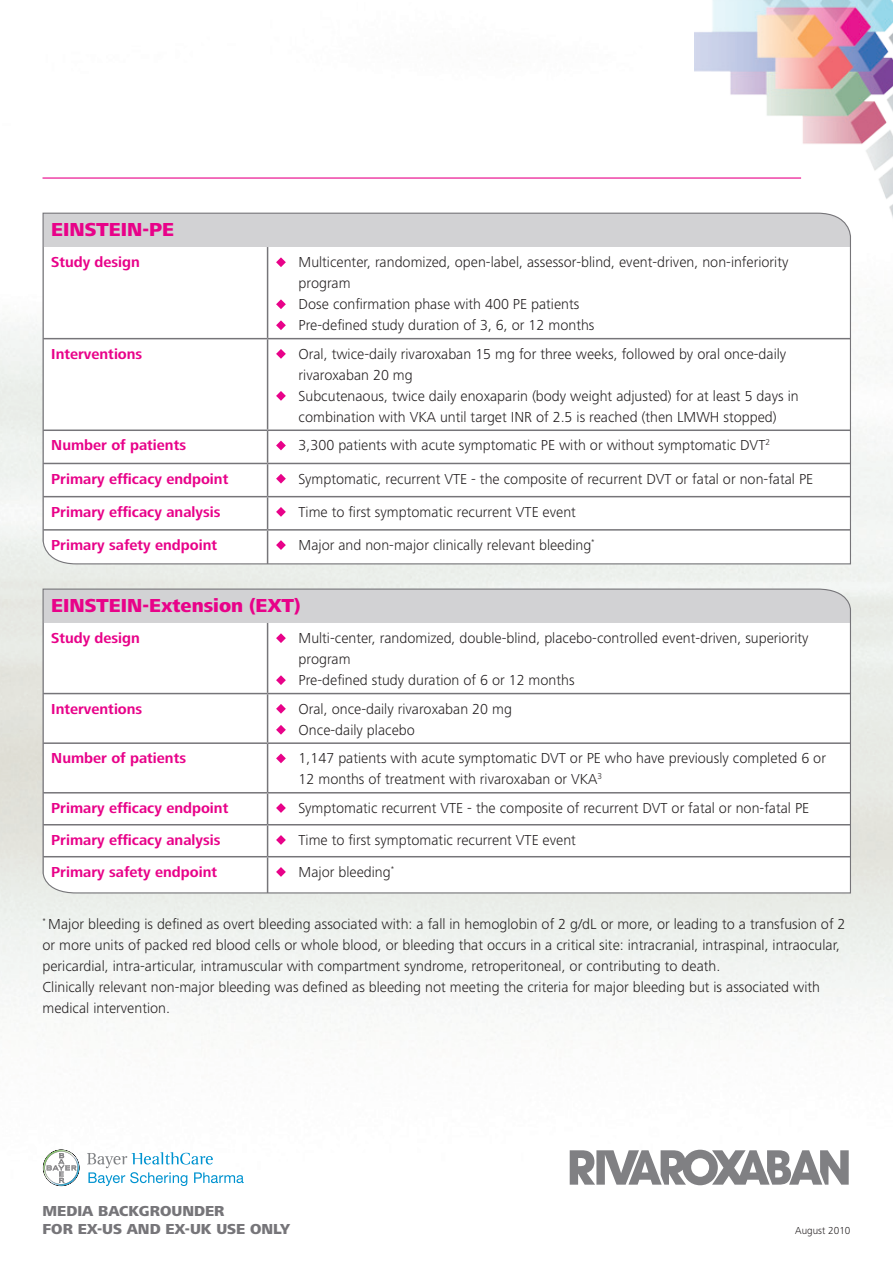
<style>
.page{position:relative;width:893px;height:1263px;background:#fff}
.page>*{position:absolute;margin:0;border:0;box-sizing:border-box;transform-origin:0 0}
.t1{font:800 19.5px "Frutiger Next LT";color:#e80289}
.t2{font:300 15px/21px "Frutiger Next LT";color:#231f20}
.t3{font:700 15px "Frutiger Next LT";color:#e80289}
.t4{font:800 15px/18px "Frutiger Next LT";color:#767579}
.t5{font:300 10.5px "Frutiger Next LT";color:#231f20}
</style>
<div class="page">
<img style="left:0;top:177px;width:893px;height:1010px">
<svg style="left:43px;top:1149px;width:36px;height:37px"></svg>
<svg style="left:87px;top:1152px;width:157px;height:34px"></svg>
<svg style="left:570px;top:1150px;width:279px;height:35px"></svg>
<img style="left:694px;top:0;width:199px;height:279px">
<hr style="left:43px;top:177px;width:758px;height:2px;background:#e80289">
<svg style="left:42px;top:212px;width:810px;height:353px"></svg>
<svg style="left:42px;top:588px;width:810px;height:306px"></svg>
<h1 class="t1" style="left:51px;top:219px;width:124px">EINSTEIN-PE</h1>
<p class="t3" style="left:51px;top:254px;width:90px">Study design</p>
<p class="t2" style="left:299px;top:252px;width:491px">Multicenter, randomized, open-label, assessor-blind, event-driven, non-inferiority program<br>Dose confirmation phase with 400 PE patients<br>Pre-defined study duration of 3, 6, or 12 months</p>
<p class="t3" style="left:51px;top:345px;width:93px">Interventions</p>
<p class="t2" style="left:299px;top:343px;width:502px">Oral, twice-daily rivaroxaban 15 mg for three weeks, followed by oral once-daily rivaroxaban 20 mg<br>Subcutenaous, twice daily enoxaparin (body weight adjusted) for at least 5 days in combination with VKA until target INR of 2.5 is reached (then LMWH stopped)</p>
<p class="t3" style="left:51px;top:437px;width:136px">Number of patients</p>
<p class="t2" style="left:299px;top:435px;width:473px">3,300 patients with acute symptomatic PE with or without symptomatic DVT<sup>2</sup></p>
<p class="t3" style="left:51px;top:470px;width:179px">Primary efficacy endpoint</p>
<p class="t2" style="left:299px;top:468px;width:516px">Symptomatic, recurrent VTE - the composite of recurrent DVT or fatal or non-fatal PE</p>
<p class="t3" style="left:51px;top:503px;width:171px">Primary efficacy analysis</p>
<p class="t2" style="left:299px;top:501px;width:279px">Time to first symptomatic recurrent VTE event</p>
<p class="t3" style="left:51px;top:537px;width:167px">Primary safety endpoint</p>
<p class="t2" style="left:299px;top:534px;width:298px">Major and non-major clinically relevant bleeding<sup>*</sup></p>
<h1 class="t1" style="left:51px;top:595px;width:251px">EINSTEIN-Extension (EXT)</h1>
<p class="t3" style="left:51px;top:630px;width:90px">Study design</p>
<p class="t2" style="left:299px;top:628px;width:512px">Multi-center, randomized, double-blind, placebo-controlled event-driven, superiority program<br>Pre-defined study duration of 6 or 12 months</p>
<p class="t3" style="left:51px;top:700px;width:93px">Interventions</p>
<p class="t2" style="left:299px;top:698px;width:215px">Oral, once-daily rivaroxaban 20 mg<br>Once-daily placebo</p>
<p class="t3" style="left:51px;top:750px;width:136px">Number of patients</p>
<p class="t2" style="left:299px;top:748px;width:529px">1,147 patients with acute symptomatic DVT or PE who have previously completed 6 or<br>12 months of treatment with rivaroxaban or VKA<sup>3</sup></p>
<p class="t3" style="left:51px;top:799px;width:179px">Primary efficacy endpoint</p>
<p class="t2" style="left:299px;top:797px;width:512px">Symptomatic recurrent VTE - the composite of recurrent DVT or fatal or non-fatal PE</p>
<p class="t3" style="left:51px;top:831px;width:171px">Primary efficacy analysis</p>
<p class="t2" style="left:299px;top:829px;width:279px">Time to first symptomatic recurrent VTE event</p>
<p class="t3" style="left:51px;top:863px;width:167px">Primary safety endpoint</p>
<p class="t2" style="left:299px;top:861px;width:97px">Major bleeding<sup>*</sup></p>
<p class="t2" style="left:43px;top:914px;width:804px"><sup>*</sup> Major bleeding is defined as overt bleeding associated with: a fall in hemoglobin of 2 g/dL or more, or leading to a transfusion of 2 or more units of packed red blood cells or whole blood, or bleeding that occurs in a critical site: intracranial, intraspinal, intraocular, pericardial, intra-articular, intramuscular with compartment syndrome, retroperitoneal, or contributing to death.<br>Clinically relevant non-major bleeding was defined as bleeding not meeting the criteria for major bleeding but is associated with medical intervention.</p>
<p class="t4" style="left:43px;top:1202px;width:249px">MEDIA BACKGROUNDER<br>FOR EX-US AND EX-UK USE ONLY</p>
<p class="t5" style="left:795px;top:1225px;width:57px">August 2010</p>
</div>
